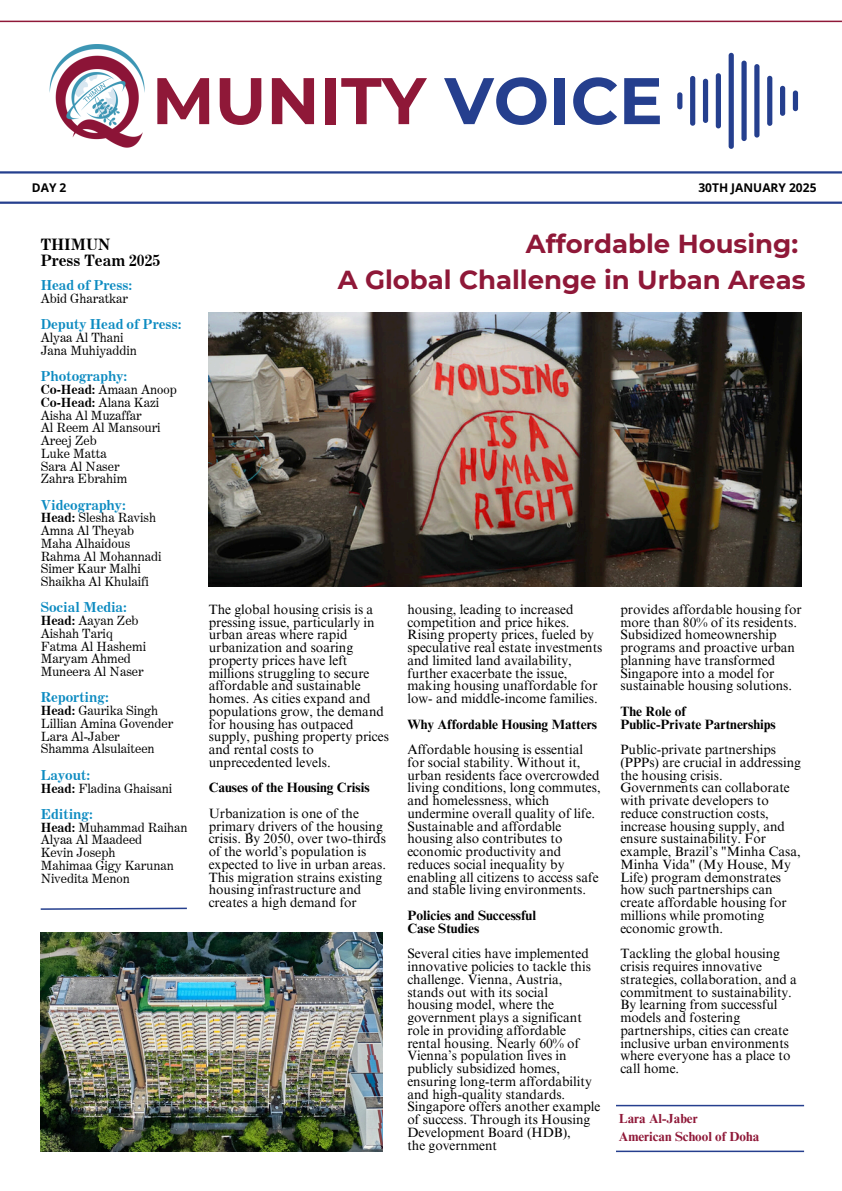
<style>
.page{position:relative;width:842px;height:1191px;background:#fff}
.page>*{position:absolute;margin:0;border:0;box-sizing:border-box;transform-origin:0 0}
.t1{font:700 65.7px "Montserrat";color:#8f1838}
.t2{font:700 26px/36px "Montserrat";color:#8f1838;text-align:right}
.t3{font:700 15.8px/15.8px "Century Expanded BT";color:#000}
.t4{font:700 13.8px "Century Expanded BT";color:#0d8bc1}
.t5{font:13.5px/12.8px "Times NRMT Pro";color:#000}
.t6{font:700 13.5px/12.8px "Times NRMT Pro";color:#000}
.t7{font:700 13.1px/18px "Times NRMT Pro";color:#8f1838}
.t8{font:12.8px/12.8px "Century Expanded BT";color:#000}
.t9{font:700 12px "Open Sans";color:#000}
.s1{color:#253f8e}
.s2{font-weight:700}
</style>
<div class="page">
<svg style="left:40px;top:907px;width:147px;height:3px"></svg>
<hr style="left:616px;top:1104px;width:188px;height:2px;background:#253f8e">
<hr style="left:616px;top:1150px;width:188px;height:1px;background:#253f8e">
<hr style="left:0;top:21px;width:842px;height:1px;background:#8f1838">
<hr style="left:0;top:171px;width:842px;height:2px;background:#253f8e">
<img style="left:49px;top:44px;width:96px;height:104px">
<hr style="left:0;top:201px;width:842px;height:3px;background:#253f8e">
<div style="left:677px;top:92px;width:5px;height:17px;background:#253f8e;border-radius:3px"></div>
<div style="left:690px;top:76px;width:5px;height:50px;background:#253f8e;border-radius:3px"></div>
<div style="left:703px;top:79px;width:5px;height:44px;background:#253f8e;border-radius:3px"></div>
<div style="left:716px;top:73px;width:5px;height:55px;background:#253f8e;border-radius:3px"></div>
<div style="left:729px;top:53px;width:5px;height:96px;background:#253f8e;border-radius:3px"></div>
<div style="left:741px;top:61px;width:6px;height:80px;background:#253f8e;border-radius:3px"></div>
<div style="left:754px;top:64px;width:5px;height:73px;background:#253f8e;border-radius:3px"></div>
<div style="left:767px;top:76px;width:5px;height:50px;background:#253f8e;border-radius:3px"></div>
<div style="left:780px;top:86px;width:5px;height:30px;background:#253f8e;border-radius:3px"></div>
<div style="left:793px;top:90px;width:5px;height:21px;background:#253f8e;border-radius:3px"></div>
<img style="left:209px;top:313px;width:592px;height:273px">
<img style="left:41px;top:932px;width:342px;height:219px">
<h5 class="t1" style="left:152px;top:60px;width:512px">MUNITY <span class="s1">VOICE</span></h5>
<h5 class="t9" style="left:32px;top:179px;width:36px">DAY 2</h5>
<h4 class="t9" style="left:698px;top:179px;width:120px">30TH JANUARY 2025</h4>
<p class="t3" style="left:41px;top:236px;width:121px">THIMUN<br>Press Team 2025</p>
<p class="t4" style="left:41px;top:277px;width:93px">Head of Press:</p>
<p class="t8" style="left:41px;top:292px;width:89px">Abid Gharatkar</p>
<p class="t4" style="left:41px;top:316px;width:142px">Deputy Head of Press:</p>
<p class="t8" style="left:41px;top:331px;width:98px">Alyaa Al Thani<br>Jana Muhiyaddin</p>
<h2 class="t4" style="left:41px;top:367px;width:88px">Photography:</h2>
<h2 class="t8" style="left:41px;top:383px;width:137px"><span class="s2">Co-Head:</span> Amaan Anoop<br><span class="s2">Co-Head:</span> Alana Kazi<br>Aisha Al Muzaffar<br>Al Reem Al Mansouri<br>Areej Zeb<br>Luke Matta<br>Sara Al Naser<br>Zahra Ebrahim</h2>
<p class="t4" style="left:41px;top:496px;width:87px">Videography:</p>
<p class="t8" style="left:41px;top:511px;width:122px"><span class="s2">Head:</span> Slesha Ravish<br>Amna Al Theyab<br>Maha Alhaidous<br>Rahma Al Mohannadi<br>Simer Kaur Malhi<br>Shaikha Al Khulaifi</p>
<h3 class="t4" style="left:41px;top:598px;width:88px">Social Media:</h3>
<h3 class="t8" style="left:41px;top:614px;width:107px"><span class="s2">Head:</span> Aayan Zeb<br>Aishah Tariq<br>Fatma Al Hashemi<br>Maryam Ahmed<br>Muneera Al Naser</h3>
<h5 class="t4" style="left:41px;top:688px;width:70px">Reporting:</h5>
<h5 class="t8" style="left:41px;top:704px;width:134px"><span class="s2">Head:</span> Gaurika Singh<br>Lillian Amina Govender<br>Lara Al-Jaber<br>Shamma Alsulaiteen</h5>
<h5 class="t4" style="left:41px;top:766px;width:51px">Layout:</h5>
<h5 class="t8" style="left:41px;top:781px;width:133px"><span class="s2">Head:</span> Fladina Ghaisani</h5>
<h5 class="t4" style="left:41px;top:805px;width:54px">Editing:</h5>
<h5 class="t8" style="left:41px;top:820px;width:148px"><span class="s2">Head:</span> Muhammad Raihan<br>Alyaa Al Maadeed<br>Kevin Joseph<br>Mahimaa Gigy Karunan<br>Nivedita Menon</h5>
<p class="t2" style="left:338px;top:225px;width:469px">Affordable Housing:<br>A Global Challenge in Urban Areas</p>
<p class="t5" style="left:209px;top:604px;width:182px">The global housing crisis is a pressing issue, particularly in urban areas where rapid urbanization and soaring property prices have left millions struggling to secure affordable and sustainable homes. As cities expand and populations grow, the demand for housing has outpaced supply, pushing property prices and rental costs to unprecedented levels.</p>
<p class="t6" style="left:209px;top:783px;width:162px">Causes of the Housing Crisis</p>
<h1 class="t5" style="left:209px;top:808px;width:179px">Urbanization is one of the primary drivers of the housing crisis. By 2050, over two-thirds of the world’s population is expected to live in urban areas.<br>This migration strains existing housing infrastructure and creates a high demand for</h1>
<h5 class="t5" style="left:407px;top:604px;width:197px">housing, leading to increased competition and price hikes.<br>Rising property prices, fueled by speculative real estate investments and limited land availability, further exacerbate the issue, making housing unaffordable for low- and middle-income families.</h5>
<h5 class="t6" style="left:407px;top:719px;width:191px">Why Affordable Housing Matters</h5>
<h5 class="t5" style="left:407px;top:744px;width:195px">Affordable housing is essential for social stability. Without it, urban residents face overcrowded living conditions, long commutes, and homelessness, which undermine overall quality of life.<br>Sustainable and affordable housing also contributes to economic productivity and reduces social inequality by enabling all citizens to access safe and stable living environments.</h5>
<h5 class="t6" style="left:407px;top:910px;width:130px">Policies and Successful<br>Case Studies</h5>
<h5 class="t5" style="left:407px;top:948px;width:195px">Several cities have implemented innovative policies to tackle this challenge. Vienna, Austria, stands out with its social<br>housing model, where the government plays a significant role in providing affordable rental housing. Nearly 60% of<br>Vienna’s population lives in publicly subsidized homes, ensuring long-term affordability and high-quality standards.<br>Singapore offers another example of success. Through its Housing<br>Development Board (HDB),</h5>
<p class="t5" style="left:407px;top:1140px;width:91px">the government</p>
<h5 class="t5" style="left:620px;top:604px;width:183px">provides affordable housing for more than 80% of its residents.<br>Subsidized homeownership programs and proactive urban planning have transformed<br>Singapore into a model for sustainable housing solutions.</h5>
<h4 class="t6" style="left:620px;top:706px;width:157px">The Role of<br>Public-Private Partnerships</h4>
<h5 class="t5" style="left:620px;top:744px;width:182px">Public-private partnerships (PPPs) are crucial in addressing the housing crisis.<br>Governments can collaborate with private developers to reduce construction costs, increase housing supply, and ensure sustainability. For example, Brazil’s "Minha Casa,<br>Minha Vida" (My House, My<br>Life) program demonstrates how such partnerships can create affordable housing for millions while promoting economic growth.</h5>
<h5 class="t5" style="left:620px;top:948px;width:178px">Tackling the global housing crisis requires innovative strategies, collaboration, and a commitment to sustainability.<br>By learning from successful models and fostering partnerships, cities can create inclusive urban environments where everyone has a place to call home.</h5>
<h4 class="t7" style="left:619px;top:1110px;width:142px">Lara Al-Jaber<br>American School of Doha</h4>
</div>
